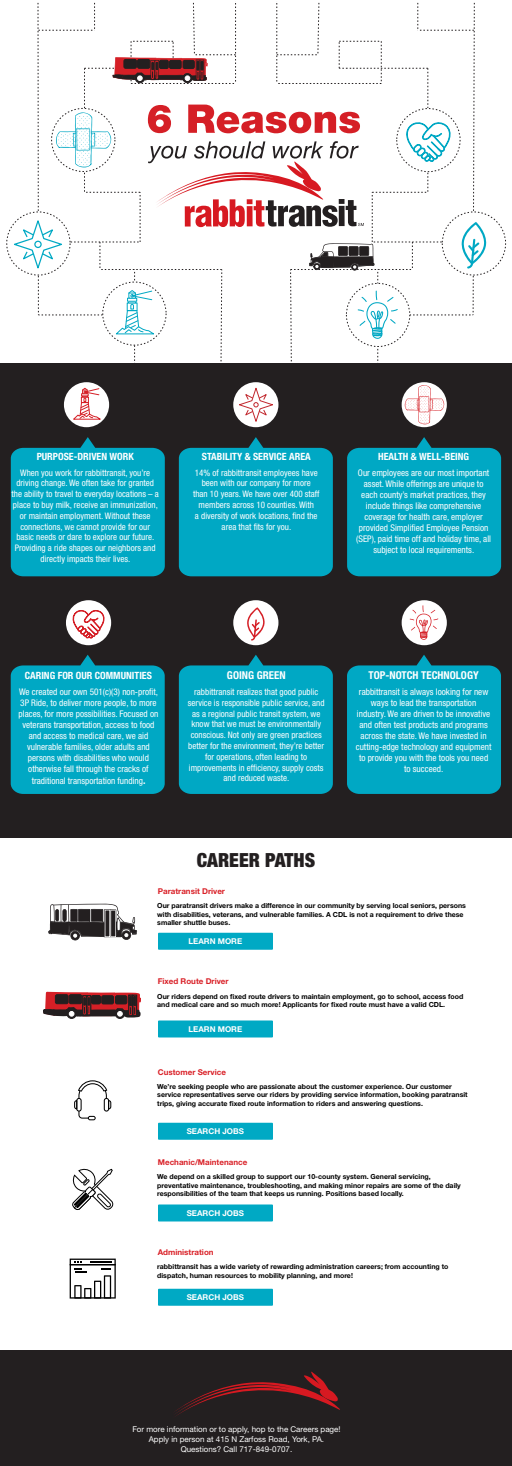
<style>
.page{position:relative;width:512px;height:1466px;background:#fff}
.page>*{position:absolute;margin:0;border:0;box-sizing:border-box;transform-origin:0 0}
.t1{font:900 condensed 19.5px "Helvetica Neue LT Std";color:#231f20}
.t2{font:700 condensed 10.85px "Helvetica Neue LT Std";color:#fff}
.t3{font:700 condensed 10px "Helvetica Neue LT Std";color:#fff}
.t4{font:condensed 9.15px/11px "Helvetica Neue LT Std";color:#fff;text-align:center}
.t5{font:condensed 9px/10.8px "Helvetica Neue LT Std";color:#fff;text-align:center}
.t6{font:8px/9.6px "Helvetica Neue LT Std";color:#fff;text-align:center}
.t7{font:700 8px "Helvetica Neue LT Std";color:#d92027}
.t8{font:700 8px "Helvetica Neue LT Std";color:#fff}
.t9{font:700 7px/8.4px "Helvetica Neue LT Std";color:#000}
.s1{font-weight:700;font-size:10px}
</style>
<div class="page">
<div style="left:0;top:364px;width:512px;height:474px;background:#231f20"></div>
<div style="left:0;top:1350px;width:512px;height:116px;background:#231f20"></div>
<div style="left:66px;top:600px;width:45px;height:45px;background:#fff;border-radius:50%"></div>
<svg style="left:72px;top:610px;width:33px;height:28px"></svg>
<div style="left:402px;top:600px;width:45px;height:45px;background:#fff;border-radius:50%"></div>
<svg style="left:410px;top:605px;width:28px;height:35px"></svg>
<div style="left:233px;top:600px;width:45px;height:45px;background:#fff;border-radius:50%"></div>
<svg style="left:247px;top:607px;width:18px;height:34px"></svg>
<svg style="left:10px;top:2px;width:477px;height:423px"></svg>
<svg style="left:347px;top:655px;width:154px;height:139px;background:#029db7"></svg>
<svg style="left:179px;top:655px;width:154px;height:139px;background:#029db7"></svg>
<svg style="left:11px;top:655px;width:154px;height:139px;background:#029db7"></svg>
<svg style="left:11px;top:437px;width:154px;height:139px;background:#029db6"></svg>
<svg style="left:179px;top:437px;width:154px;height:139px;background:#029db6"></svg>
<svg style="left:347px;top:437px;width:154px;height:139px;background:#029db6"></svg>
<svg style="left:174px;top:1371px;width:166px;height:46px"></svg>
<div style="left:297px;top:364px;width:86px;height:41px;background:#231f20"></div>
<svg style="left:48px;top:904px;width:89px;height:37px"></svg>
<div style="left:67px;top:1009px;width:10px;height:10px;border:1px solid #231f20;border-radius:50%"></div>
<div style="left:115px;top:1009px;width:10px;height:10px;border:1px solid #231f20;border-radius:50%"></div>
<svg style="left:43px;top:992px;width:98px;height:26px;background:#75393b"></svg>
<svg style="left:72px;top:1168px;width:42px;height:42px"></svg>
<svg style="left:74px;top:1080px;width:37px;height:40px"></svg>
<svg style="left:70px;top:1259px;width:46px;height:40px"></svg>
<div style="left:158px;top:933px;width:115px;height:17px;background:#00a9c4"></div>
<div style="left:158px;top:1020px;width:115px;height:18px;background:#00a9c4"></div>
<div style="left:158px;top:1123px;width:115px;height:17px;background:#00a9c4"></div>
<div style="left:158px;top:1204px;width:115px;height:18px;background:#00a9c4"></div>
<div style="left:158px;top:1289px;width:115px;height:17px;background:#00a9c4"></div>
<h3 class="t3" style="left:37px;top:450px;width:99px">PURPOSE-DRIVEN WORK</h3>
<p class="t5" style="left:12px;top:467px;width:149px">When you work for rabbittransit, you’re driving change. We often take for granted the ability to travel to everyday locations – a place to buy milk, receive an immunization, or maintain employment. Without these connections, we cannot provide for our basic needs or dare to explore our future.<br>Providing a ride shapes our neighbors and directly impacts their lives.</p>
<h3 class="t3" style="left:202px;top:450px;width:110px">STABILITY &amp; SERVICE AREA</h3>
<p class="t5" style="left:193px;top:467px;width:128px">14% of rabbittransit employees have been with our company for more<br>than 10 years. We have over 400 staff members across 10 counties. With<br>a diversity of work locations, find the area that fits for you.</p>
<h3 class="t3" style="left:378px;top:450px;width:92px">HEALTH &amp; WELL-BEING</h3>
<p class="t4" style="left:356px;top:467px;width:136px">Our employees are our most important asset. While offerings are unique to each county’s market practices, they include things like comprehensive coverage for health care, employer provided Simplified Employee Pension (SEP), paid time off and holiday time, all subject to local requirements.</p>
<h3 class="t3" style="left:25px;top:669px;width:129px">CARING FOR OUR COMMUNITIES</h3>
<p class="t4" style="left:19px;top:686px;width:141px">We created our own 501(c)(3) non-profit, 3P Ride, to deliver more people, to more places, for more possibilities. Focused on veterans transportation, access to food and access to medical care, we aid vulnerable families, older adults and persons with disabilities who would otherwise fall through the cracks of</p>
<h3 class="t4" style="left:32px;top:775px;width:115px">traditional transportation funding<span class="s1">.</span></h3>
<h2 class="t2" style="left:227px;top:669px;width:60px">GOING GREEN</h2>
<p class="t5" style="left:188px;top:686px;width:138px">rabbittransit realizes that good public service is responsible public service, and as a regional public transit system, we know that we must be environmentally conscious. Not only are green practices better for the environment, they’re better for operations, often leading to improvements in efficiency, supply costs and reduced waste.</p>
<h2 class="t2" style="left:369px;top:669px;width:112px">TOP-NOTCH TECHNOLOGY</h2>
<p class="t4" style="left:356px;top:686px;width:137px">rabbittransit is always looking for new ways to lead the transportation industry. We are driven to be innovative and often test products and programs across the state. We have invested in cutting-edge technology and equipment to provide you with the tools you need to succeed.</p>
<h1 class="t1" style="left:197px;top:848px;width:120px">CAREER PATHS</h1>
<p class="t7" style="left:158px;top:886px;width:69px">Paratransit Driver</p>
<p class="t9" style="left:157px;top:902px;width:310px">Our paratransit drivers make a difference in our community by serving local seniors, persons with disabilities, veterans, and vulnerable families. A CDL is not a requirement to drive these smaller shuttle buses.</p>
<p class="t8" style="left:189px;top:936px;width:55px">LEARN MORE</p>
<p class="t7" style="left:158px;top:977px;width:72px">Fixed Route Driver</p>
<p class="t9" style="left:157px;top:992px;width:308px">Our riders depend on fixed route drivers to maintain employment, go to school, access food and medical care and so much more! Applicants for fixed route must have a valid CDL.</p>
<p class="t8" style="left:189px;top:1024px;width:55px">LEARN MORE</p>
<p class="t7" style="left:158px;top:1067px;width:70px">Customer Service</p>
<p class="t9" style="left:157px;top:1082px;width:312px">We’re seeking people who are passionate about the customer experience. Our customer service representatives serve our riders by providing service information, booking paratransit trips, giving accurate fixed route information to riders and answering questions.</p>
<p class="t8" style="left:187px;top:1126px;width:59px">SEARCH JOBS</p>
<p class="t7" style="left:158px;top:1157px;width:91px">Mechanic/Maintenance</p>
<p class="t9" style="left:157px;top:1172px;width:305px">We depend on a skilled group to support our 10-county system. General servicing, preventative maintenance, troubleshooting, and making minor repairs are some of the daily responsibilities of the team that keeps us running. Positions based locally.</p>
<p class="t8" style="left:187px;top:1208px;width:59px">SEARCH JOBS</p>
<p class="t7" style="left:158px;top:1247px;width:57px">Administration</p>
<p class="t9" style="left:157px;top:1263px;width:293px">rabbittransit has a wide variety of rewarding administration careers; from accounting to dispatch, human resources to mobility planning, and more!</p>
<p class="t8" style="left:187px;top:1292px;width:59px">SEARCH JOBS</p>
<p class="t6" style="left:132px;top:1425px;width:210px">For more information or to apply, hop to the Careers page!<br>Apply in person at 415 N Zarfoss Road, York, PA.<br>Questions? Call 717-849-0707.</p>
</div>
